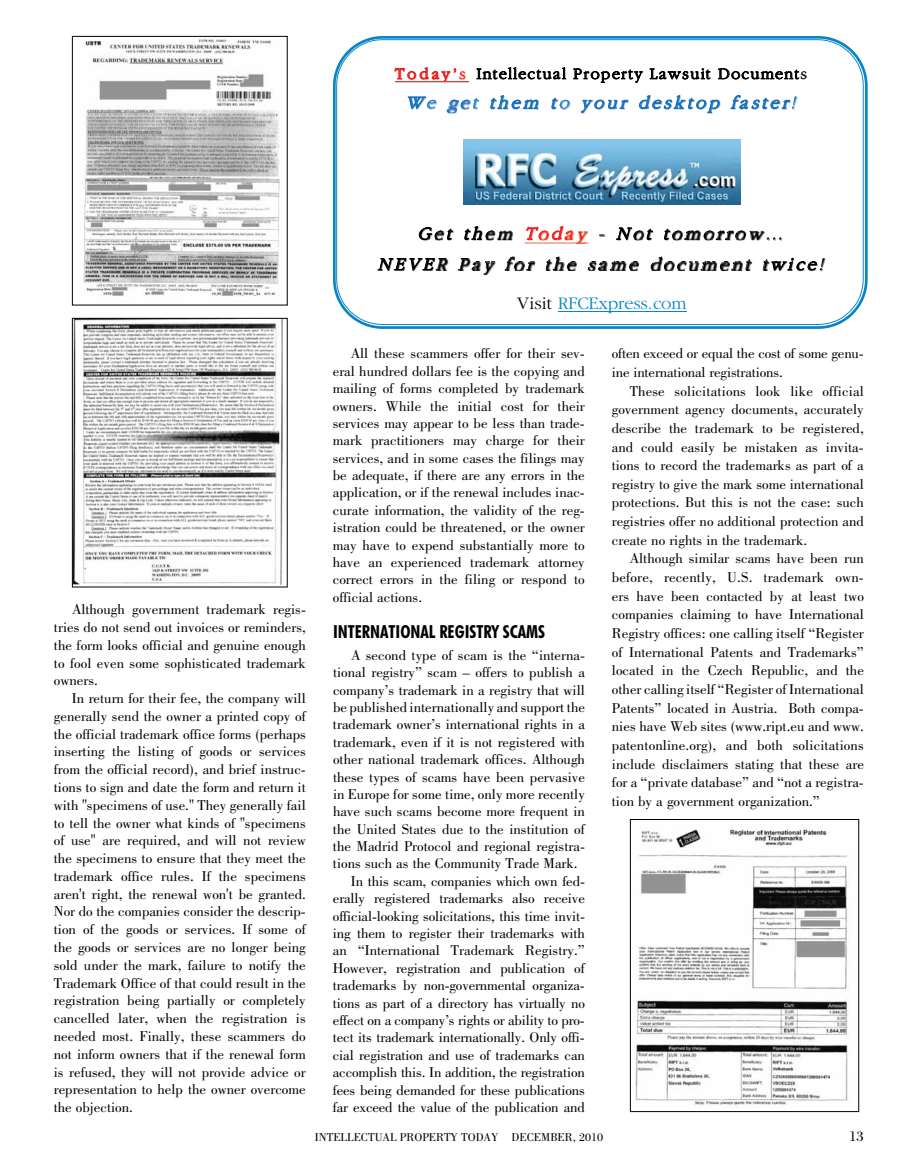
<style>
.page{position:relative;width:918px;height:1175px;background:#fff}
.page>*{position:absolute;margin:0;border:0;box-sizing:border-box;transform-origin:0 0}
.t1{font:italic 300 18.3px/30.6px "Garamond";color:#010101;text-align:center}
.t2{font:italic 300 18.3px "Garamond";color:#0785c8}
.t3{font:300 18.3px "Garamond";letter-spacing:-.01em;color:#0785c8}
.t4{font:700 condensed 18px "Futura BT";letter-spacing:.01em;color:#000}
.t5{font:300 16.2px "Garamond";letter-spacing:.085em;color:#010101}
.t6{font:15px/17.4px "Bodoni BT";color:#000;text-align:justify}
.t7{font:12px "Bodoni BT";color:#000}
.s1{color:#ee3724}
.s2{color:#92b6e0}
.s3{color:#686464}
.s4{color:#f79c7b}
.s5{color:#010101}
</style>
<div class="page">
<img style="left:83px;top:38px;width:197px;height:258px">
<div style="left:72px;top:36px;width:216px;height:269px;border:1px solid #000"></div>
<img style="left:74px;top:320px;width:209px;height:265px">
<div style="left:72px;top:318px;width:216px;height:269px;border:1px solid #000"></div>
<img style="left:635px;top:828px;width:213px;height:280px">
<div style="left:630px;top:819px;width:229px;height:293px;border:1px solid #000"></div>
<svg style="left:333px;top:36px;width:535px;height:293px"></svg>
<svg style="left:336px;top:39px;width:528px;height:286px"></svg>
<img style="left:448px;top:101px;width:23px;height:13px">
<img style="left:497px;top:231px;width:268px;height:9px">
<p class="t5" style="left:395px;top:65px;width:414px"><span class="s1">Today’s</span> Intellectual Property Lawsuit Documents</p>
<p class="t2" style="left:406px;top:93px;width:396px"><span class="s2">W</span>e get the<span class="s2">m</span> to y our desktop f <span class="s2">aster!</span></p>
<p class="t1" style="left:378px;top:219px;width:452px"><span class="s3">G</span>et them <span class="s4">T</span><span class="s1">oda</span> - <span class="s3">N</span>ot <span class="s3">t</span>omorrow<span class="s3">…<br></span>NEVER Pay for the same document twice!</p>
<p class="t3" style="left:517px;top:294px;width:171px"><span class="s5">Visit</span> RFCExpress.com</p>
<p class="t6" style="left:72px;top:600px;width:235px">Although government trademark regis-</p>
<p class="t6" style="left:54px;top:618px;width:253px">tries do not send out invoices or reminders,</p>
<p class="t6" style="left:54px;top:636px;width:254px">the form looks official and genuine enough</p>
<p class="t6" style="left:54px;top:653px;width:253px">to fool even some sophisticated trademark</p>
<p class="t6" style="left:54px;top:671px;width:46px">owners.</p>
<p class="t6" style="left:72px;top:689px;width:235px">In return for their fee, the company will</p>
<p class="t6" style="left:54px;top:707px;width:253px">generally send the owner a printed copy of</p>
<p class="t6" style="left:54px;top:724px;width:253px">the official trademark office forms (perhaps</p>
<p class="t6" style="left:54px;top:742px;width:254px">inserting the listing of goods or services</p>
<p class="t6" style="left:54px;top:760px;width:253px">from the official record), and brief instruc-</p>
<p class="t6" style="left:54px;top:778px;width:253px">tions to sign and date the form and return it</p>
<p class="t6" style="left:54px;top:796px;width:254px">with "specimens of use." They generally fail</p>
<p class="t6" style="left:54px;top:813px;width:253px">to tell the owner what kinds of "specimens</p>
<p class="t6" style="left:54px;top:831px;width:254px">of use" are required, and will not review</p>
<p class="t6" style="left:54px;top:849px;width:254px">the specimens to ensure that they meet the</p>
<p class="t6" style="left:54px;top:867px;width:253px">trademark office rules. If the specimens</p>
<p class="t6" style="left:54px;top:884px;width:254px">aren't right, the renewal won't be granted.</p>
<p class="t6" style="left:54px;top:902px;width:253px">Nor do the companies consider the descrip-</p>
<p class="t6" style="left:54px;top:920px;width:254px">tion of the goods or services. If some of</p>
<p class="t6" style="left:54px;top:938px;width:253px">the goods or services are no longer being</p>
<p class="t6" style="left:54px;top:955px;width:253px">sold under the mark, failure to notify the</p>
<p class="t6" style="left:54px;top:973px;width:253px">Trademark Office of that could result in the</p>
<p class="t6" style="left:54px;top:991px;width:254px">registration being partially or completely</p>
<p class="t6" style="left:54px;top:1009px;width:253px">cancelled later, when the registration is</p>
<p class="t6" style="left:54px;top:1027px;width:254px">needed most. Finally, these scammers do</p>
<p class="t6" style="left:54px;top:1044px;width:253px">not inform owners that if the renewal form</p>
<p class="t6" style="left:54px;top:1062px;width:254px">is refused, they will not provide advice or</p>
<p class="t6" style="left:54px;top:1080px;width:253px">representation to help the owner overcome</p>
<p class="t6" style="left:54px;top:1098px;width:81px">the objection.</p>
<p class="t6" style="left:333px;top:344px;width:254px;text-indent:18px">All these scammers offer for their sev&shy;eral hundred dollars fee is the copying and mailing of forms completed by trademark owners. While the initial cost for their services may appear to be less than trade&shy;mark practitioners may charge for their services, and in some cases the filings may be adequate, if there are any errors in the application, or if the renewal includes inac&shy;curate information, the validity of the reg&shy;istration could be threatened, or the owner may have to expend substantially more to have an experienced trademark attorney correct errors in the filing or respond to official actions.</p>
<p class="t4" style="left:333px;top:620px;width:213px">INTERNATIONAL REGISTRY SCAMS</p>
<p class="t6" style="left:351px;top:646px;width:236px">A second type of scam is the “interna-</p>
<p class="t6" style="left:333px;top:663px;width:253px">tional registry” scam – offers to publish a</p>
<p class="t6" style="left:333px;top:680px;width:253px">company’s trademark in a registry that will</p>
<p class="t6" style="left:333px;top:698px;width:253px">be published internationally and support the</p>
<p class="t6" style="left:333px;top:715px;width:254px">trademark owner’s international rights in a</p>
<p class="t6" style="left:333px;top:733px;width:254px">trademark, even if it is not registered with</p>
<p class="t6" style="left:333px;top:750px;width:254px">other national trademark offices. Although</p>
<p class="t6" style="left:333px;top:767px;width:253px">these types of scams have been pervasive</p>
<p class="t6" style="left:333px;top:785px;width:253px">in Europe for some time, only more recently</p>
<p class="t6" style="left:333px;top:802px;width:253px">have such scams become more frequent in</p>
<p class="t6" style="left:333px;top:819px;width:254px">the United States due to the institution of</p>
<p class="t6" style="left:333px;top:837px;width:253px">the Madrid Protocol and regional registra-</p>
<p class="t6" style="left:333px;top:854px;width:246px">tions such as the C ommunity Trade Mark.</p>
<p class="t6" style="left:351px;top:872px;width:235px">In this scam, companies which own fed-</p>
<p class="t6" style="left:333px;top:889px;width:253px">erally registered trademarks also receive</p>
<p class="t6" style="left:333px;top:906px;width:253px">official-looking solicitations, this time invit-</p>
<p class="t6" style="left:333px;top:924px;width:253px">ing them to register their trademarks with</p>
<p class="t6" style="left:333px;top:941px;width:253px">an “International Trademark Registry.”</p>
<p class="t6" style="left:333px;top:959px;width:253px">However, registration and publication of</p>
<p class="t6" style="left:333px;top:976px;width:254px">trademarks by non-governmental organiza-</p>
<p class="t6" style="left:333px;top:993px;width:254px">tions as part of a directory has virtually no</p>
<p class="t6" style="left:333px;top:1011px;width:253px">effect on a company’s rights or ability to pro-</p>
<p class="t6" style="left:333px;top:1028px;width:253px">tect its trademark internationally. Only offi-</p>
<p class="t6" style="left:333px;top:1045px;width:253px">cial registration and use of trademarks can</p>
<p class="t6" style="left:333px;top:1063px;width:253px">accomplish this. In addition, the registration</p>
<p class="t6" style="left:333px;top:1080px;width:253px">fees being demanded for these publications</p>
<p class="t6" style="left:333px;top:1098px;width:253px">far exceed the value of the publication and</p>
<p class="t6" style="left:612px;top:344px;width:254px">often exceed or equal the cost of some genu-</p>
<p class="t6" style="left:612px;top:363px;width:172px">ine international registrations.</p>
<p class="t6" style="left:630px;top:381px;width:236px">These solicitations look like official</p>
<p class="t6" style="left:612px;top:400px;width:253px">government agency documents, accurately</p>
<p class="t6" style="left:612px;top:419px;width:253px">describe the trademark to be registered,</p>
<p class="t6" style="left:612px;top:437px;width:253px">and could easily be mistaken as invita-</p>
<p class="t6" style="left:612px;top:456px;width:253px">tions to record the trademarks as part of a</p>
<p class="t6" style="left:612px;top:475px;width:254px">registry to give the mark some international</p>
<p class="t6" style="left:612px;top:493px;width:254px">protections. But this is not the case: such</p>
<p class="t6" style="left:612px;top:512px;width:254px">registries offer no additional protection and</p>
<p class="t6" style="left:612px;top:531px;width:197px">create no rights in the trademark.</p>
<p class="t6" style="left:630px;top:549px;width:236px">Although similar scams have been run</p>
<p class="t6" style="left:612px;top:568px;width:254px">before, recently, U .S. trademark own-</p>
<p class="t6" style="left:612px;top:587px;width:254px">ers have been contacted by at least two</p>
<p class="t6" style="left:612px;top:605px;width:254px">companies claiming to have International</p>
<p class="t6" style="left:612px;top:624px;width:253px">Registry offices: one calling itself “Register</p>
<p class="t6" style="left:612px;top:643px;width:254px">of International Patents and Trademarks”</p>
<p class="t6" style="left:612px;top:661px;width:254px">located in the Czech Republic, and the</p>
<p class="t6" style="left:612px;top:680px;width:253px">other calling itself “Register of International</p>
<p class="t6" style="left:612px;top:698px;width:254px">Patents” located in Austria. Both compa-</p>
<p class="t6" style="left:612px;top:717px;width:253px">nies have Web sites (www.ript.eu and www.</p>
<p class="t6" style="left:612px;top:736px;width:253px">patentonline.org), and both solicitations</p>
<p class="t6" style="left:612px;top:754px;width:253px">include disclaimers stating that these are</p>
<p class="t6" style="left:612px;top:773px;width:253px">for a “private database” and “not a registra-</p>
<p class="t6" style="left:612px;top:792px;width:210px">tion by a government organization.”</p>
<p class="t7" style="left:315px;top:1130px;width:190px">Intellectual Property Today DECE</p>
<p class="t7" style="left:541px;top:1130px;width:63px">MBER, 2010</p>
<p class="t6" style="left:849px;top:1127px;width:16px">13</p>
</div>
